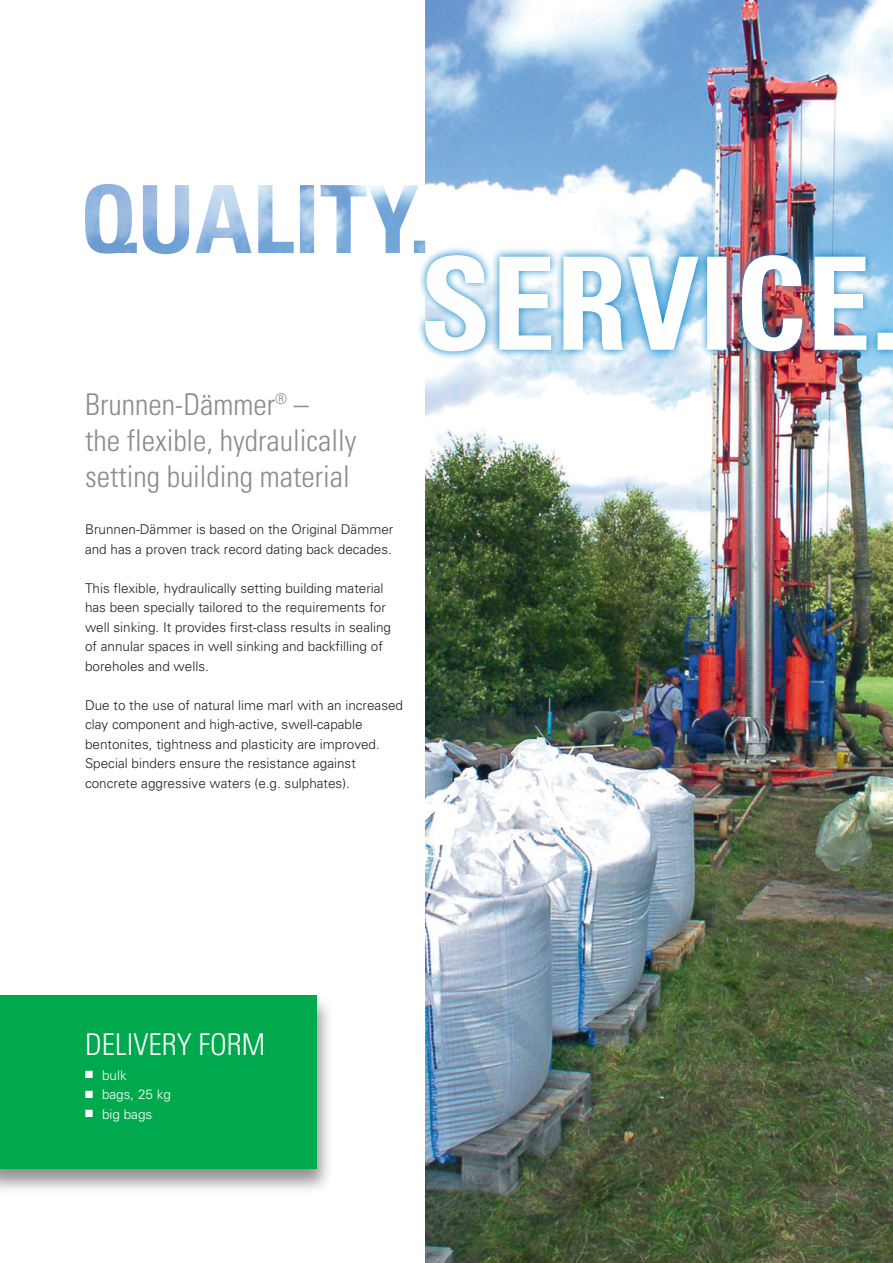
<style>
.page{position:relative;width:893px;height:1263px;background:#fff}
.page>*{position:absolute;margin:0;border:0;box-sizing:border-box;transform-origin:0 0}
.t1{font:300 condensed 30px/36px "Univers";color:#8a8c8f}
.t2{font:300 condensed 30px "Univers";color:#fff}
.t3{font:300 13.5px/19.5px "Univers";color:#231f20}
.t4{font:300 13.5px "Univers";color:#fff}
</style>
<div class="page">
<img style="left:425px;top:0;width:468px;height:1263px">
<img style="left:419px;top:246px;width:474px;height:114px">
<img style="left:424px;top:255px;width:469px;height:96px">
<div style="left:0;top:993px;width:334px;height:201px;background:#231f20;opacity:.5"></div>
<div style="left:0;top:995px;width:316px;height:173px;background:#00a94e"></div>
<img style="left:85px;top:184px;width:340px;height:70px">
<h1 class="t1" style="left:85px;top:386px;width:273px">Brunnen-Dämmer<sup>®</sup> –<br>the flexible, hydraulically setting building material</h1>
<p class="t3" style="left:85px;top:519px;width:310px">Brunnen-Dämmer is based on the Original Dämmer and has a proven track record dating back decades.</p>
<p class="t3" style="left:85px;top:578px;width:308px">This flexible, hydraulically setting building material has been specially tailored to the requirements for well sinking. It provides first-class results in sealing of annular spaces in well sinking and backfilling of boreholes and wells.</p>
<p class="t3" style="left:85px;top:695px;width:320px">Due to the use of natural lime marl with an increased clay component and high-active, swell-capable bentonites, tightness and plasticity are improved.<br>Special binders ensure the resistance against concrete aggressive waters (e.g. sulphates).</p>
<h1 class="t2" style="left:85px;top:1026px;width:181px">DELIVERY FORM</h1>
<p class="t4" style="left:85px;top:1067px;width:43px">■ bulk</p>
<p class="t4" style="left:85px;top:1086px;width:88px">■ bags, 25 kg</p>
<p class="t4" style="left:85px;top:1106px;width:69px">■ big bags</p>
</div>
